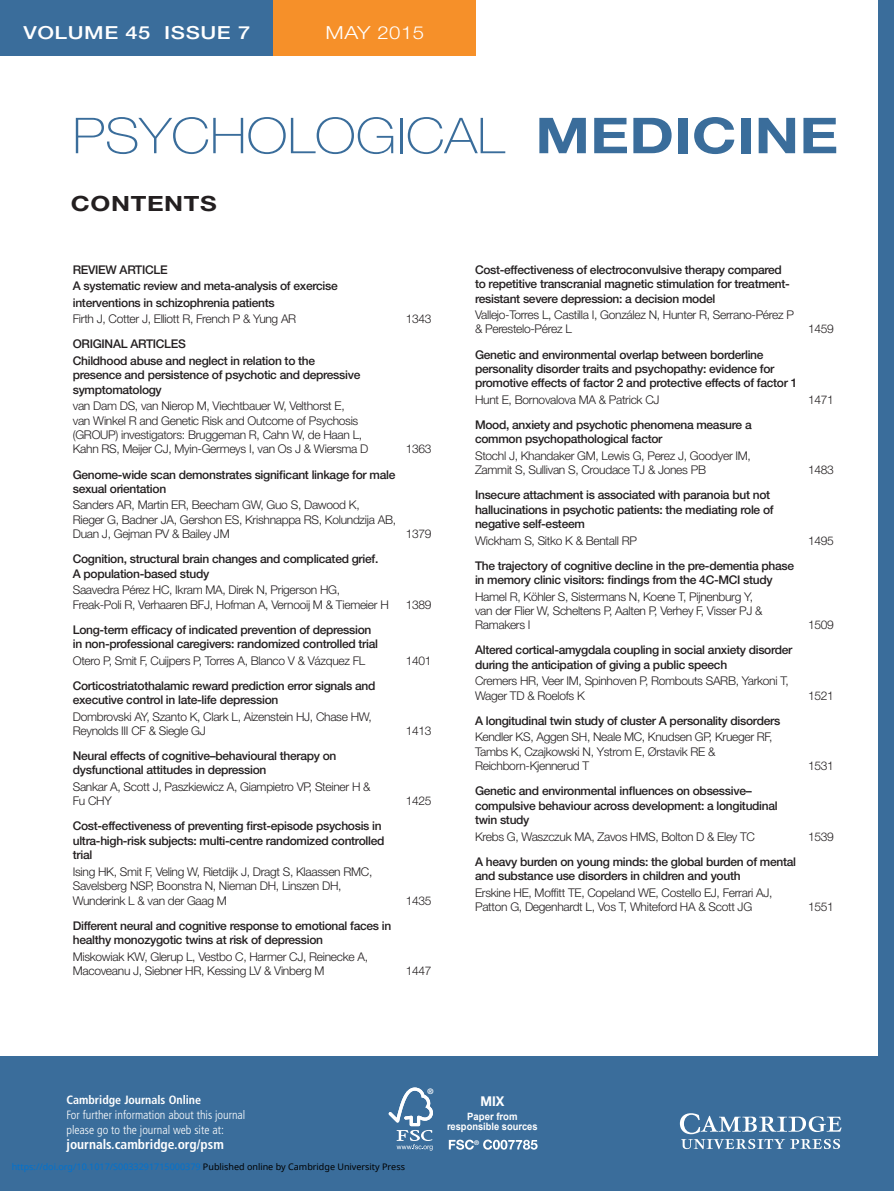
<style>
.page{position:relative;width:894px;height:1191px;background:#fff}
.page>*{position:absolute;margin:0;border:0;box-sizing:border-box;transform-origin:0 0}
.t1{font:100 49.5px "Helvetica Neue";color:#3a6d9b;scale:1.11 1}
.t2{font:700 21px "Helvetica Neue";letter-spacing:.025em;color:#231f20;scale:1.22 1}
.t3{font:500 18px "Helvetica Neue";letter-spacing:.025em;color:#fff;scale:1.22 1}
.t4{font:300 18px "Helvetica Neue";letter-spacing:.025em;color:#fff;scale:1.22 1}
.t5{font:700 condensed 13.5px "Frutiger";color:#fff}
.t6{font:700 13.5px "Helvetica Neue";color:#fff;scale:.95 1}
.t7{font:500 12px/14.4px "Helvetica Neue";letter-spacing:-.025em;color:#231f20}
.t8{font:300 12px/14.4px "Helvetica Neue";letter-spacing:-.025em;color:#231f20}
.t9{font:300 condensed 12px/15px "Frutiger";color:#fff}
.t10{font:700 condensed 12px "Frutiger";color:#fff}
.t11{font:700 10.2px "Arial";color:#fff;scale:.91 1}
.t12{font:700 10.05px "Arial";color:#fff;scale:.95 1}
.t13{font:9px "Noto Sans";color:#0172cf}
.t14{font:700 7.65px "Helvetica Neue";color:#fff}
.t15{font:700 6.45px "Helvetica Neue";color:#fff}
.s1{font-weight:700}
.s2{color:#000}
</style>
<div class="page">
<div style="left:0;top:1056px;width:893px;height:135px;background:#3a6d9b"></div>
<svg style="left:679px;top:1113px;width:162px;height:36px"></svg>
<div style="left:0;top:0;width:275px;height:56px;background:#3a6d9b"></div>
<div style="left:274px;top:0;width:202px;height:56px;background:#f69029"></div>
<div style="left:877px;top:0;width:16px;height:1191px;background:#3a6d9b"></div>
<svg style="left:388px;top:1087px;width:45px;height:63px"></svg>
<svg style="left:448px;top:1139px;width:25px;height:10px"></svg>
<svg style="left:483px;top:1139px;width:54px;height:10px"></svg>
<h3 class="t3" style="left:23px;top:26px;width:187px">VOLUME 45 ISSUE 7</h3>
<h3 class="t4" style="left:325px;top:26px;width:82px">MAY 2015</h3>
<h1 class="t1" style="left:72px;top:118px;width:691px">PSYCHOLOGICAL <span class="s1">MEDICINE</span></h1>
<h2 class="t2" style="left:71px;top:196px;width:121px">CONTENTS</h2>
<p class="t7" style="left:73px;top:262px;width:266px;line-height:16.5px">REVIEW ARTICLE<br>A systematic review and meta-analysis of exercise interventions in schizophrenia patients</p>
<p class="t8" style="left:73px;top:313px;width:225px">Firth J, Cotter J, Elliott R, French P &amp; Yung AR</p>
<p class="t8" style="left:405px;top:313px;width:27px">1343</p>
<p class="t7" style="left:73px;top:337px;width:244px;line-height:16.5px">ORIGINAL ARTICLES<br>Childhood abuse and neglect in relation to the</p>
<p class="t7" style="left:73px;top:369px;width:289px">presence and persistence of psychotic and depressive symptomatology</p>
<p class="t8" style="left:73px;top:400px;width:297px">van Dam DS, van Nierop M, Viechtbauer W, Velthorst E,<br>van Winkel R and Genetic Risk and Outcome of Psychosis (GROUP) investigators: Bruggeman R, Cahn W, de Haan L, Kahn RS, Meijer CJ, Myin-Germeys I, van Os J &amp; Wiersma D</p>
<p class="t8" style="left:405px;top:443px;width:27px">1363</p>
<p class="t7" style="left:73px;top:468px;width:324px">Genome-wide scan demonstrates significant linkage for male sexual orientation</p>
<p class="t8" style="left:73px;top:499px;width:324px">Sanders AR, Martin ER, Beecham GW, Guo S, Dawood K,<br>Rieger G, Badner JA, Gershon ES, Krishnappa RS, Kolundzija AB,<br>Duan J, Gejman PV &amp; Bailey JM</p>
<p class="t7" style="left:73px;top:553px;width:307px">Cognition, structural brain changes and complicated grief.<br>A population-based study</p>
<p class="t8" style="left:73px;top:584px;width:317px">Saavedra Pérez HC, Ikram MA, Direk N, Prigerson HG,<br>Freak-Poli R, Verhaaren BFJ, Hofman A, Vernooij M &amp; Tiemeier H</p>
<p class="t8" style="left:405px;top:528px;width:27px">1379</p>
<p class="t8" style="left:405px;top:598px;width:27px">1389</p>
<p class="t7" style="left:73px;top:623px;width:306px">Long-term efficacy of indicated prevention of depression in non-professional caregivers: randomized controlled trial</p>
<p class="t8" style="left:73px;top:654px;width:294px">Otero P, Smit F, Cuijpers P, Torres A, Blanco V &amp; Vázquez FL</p>
<p class="t8" style="left:405px;top:654px;width:27px">1401</p>
<p class="t7" style="left:73px;top:679px;width:304px">Corticostriatothalamic reward prediction error signals and executive control in late-life depression</p>
<p class="t8" style="left:73px;top:710px;width:300px">Dombrovski AY, Szanto K, Clark L, Aizenstein HJ, Chase HW,<br>Reynolds III CF &amp; Siegle GJ</p>
<p class="t8" style="left:405px;top:724px;width:27px">1413</p>
<p class="t7" style="left:73px;top:749px;width:265px">Neural effects of cognitive–behavioural therapy on dysfunctional attitudes in depression</p>
<p class="t8" style="left:73px;top:780px;width:299px">Sankar A, Scott J, Paszkiewicz A, Giampietro VP, Steiner H &amp;<br>Fu CHY</p>
<p class="t7" style="left:73px;top:820px;width:313px">Cost-effectiveness of preventing first-episode psychosis in ultra-high-risk subjects: multi-centre randomized controlled trial</p>
<p class="t8" style="left:73px;top:865px;width:301px">Ising HK, Smit F, Veling W, Rietdijk J, Dragt S, Klaassen RMC,<br>Savelsberg NSP, Boonstra N, Nieman DH, Linszen DH,<br>Wunderink L &amp; van der Gaag M</p>
<p class="t7" style="left:73px;top:919px;width:320px">Different neural and cognitive response to emotional faces in healthy monozygotic twins at risk of depression</p>
<p class="t8" style="left:73px;top:950px;width:296px">Miskowiak KW, Glerup L, Vestbo C, Harmer CJ, Reinecke A,<br>Macoveanu J, Siebner HR, Kessing LV &amp; Vinberg M</p>
<p class="t8" style="left:405px;top:795px;width:27px">1425</p>
<p class="t8" style="left:405px;top:894px;width:27px">1435</p>
<p class="t8" style="left:405px;top:964px;width:27px">1447</p>
<p class="t7" style="left:475px;top:263px;width:316px">Cost-effectiveness of electroconvulsive therapy compared to repetitive transcranial magnetic stimulation for treatment&shy;resistant severe depression: a decision model</p>
<p class="t8" style="left:475px;top:309px;width:320px">Vallejo-Torres L, Castilla I, González N, Hunter R, Serrano-Pérez P &amp; Perestelo-Pérez L</p>
<p class="t8" style="left:807px;top:323px;width:27px">1459</p>
<p class="t7" style="left:475px;top:348px;width:323px">Genetic and environmental overlap between borderline personality disorder traits and psychopathy: evidence for promotive effects of factor 2 and protective effects of factor 1</p>
<p class="t8" style="left:475px;top:393px;width:186px">Hunt E, Bornovalova MA &amp; Patrick CJ</p>
<p class="t8" style="left:807px;top:393px;width:27px">1471</p>
<p class="t7" style="left:475px;top:418px;width:278px">Mood, anxiety and psychotic phenomena measure a common psychopathological factor</p>
<p class="t8" style="left:475px;top:449px;width:277px">Stochl J, Khandaker GM, Lewis G, Perez J, Goodyer IM,<br>Zammit S, Sullivan S, Croudace TJ &amp; Jones PB</p>
<p class="t8" style="left:807px;top:464px;width:27px">1483</p>
<p class="t7" style="left:475px;top:489px;width:300px">Insecure attachment is associated with paranoia but not hallucinations in psychotic patients: the mediating role of negative self-esteem</p>
<p class="t8" style="left:475px;top:534px;width:163px">Wickham S, Sitko K &amp; Bentall RP</p>
<p class="t8" style="left:807px;top:534px;width:27px">1495</p>
<p class="t7" style="left:475px;top:559px;width:320px">The trajectory of cognitive decline in the pre-dementia phase in memory clinic visitors: findings from the 4C-MCI study</p>
<p class="t8" style="left:475px;top:590px;width:289px">Hamel R, Köhler S, Sistermans N, Koene T, Pijnenburg Y, van der Flier W, Scheltens P, Aalten P, Verhey F, Visser PJ &amp;<br>Ramakers I</p>
<p class="t8" style="left:807px;top:619px;width:27px">1509</p>
<p class="t7" style="left:475px;top:644px;width:319px">Altered cortical-amygdala coupling in social anxiety disorder during the anticipation of giving a public speech</p>
<p class="t8" style="left:475px;top:675px;width:315px">Cremers HR, Veer IM, Spinhoven P, Rombouts SARB, Yarkoni T,<br>Wager TD &amp; Roelofs K</p>
<p class="t7" style="left:475px;top:714px;width:306px">A longitudinal twin study of cluster A personality disorders</p>
<p class="t8" style="left:475px;top:731px;width:299px">Kendler KS, Aggen SH, Neale MC, Knudsen GP, Krueger RF,<br>Tambs K, Czajkowski N, Ystrom E, Ørstavik RE &amp;<br>Reichborn-Kjennerud T</p>
<p class="t8" style="left:807px;top:689px;width:27px">1521</p>
<p class="t8" style="left:807px;top:760px;width:27px">1531</p>
<p class="t7" style="left:475px;top:785px;width:304px">Genetic and environmental influences on obsessive– compulsive behaviour across development: a longitudinal twin study</p>
<p class="t8" style="left:475px;top:830px;width:281px">Krebs G, Waszczuk MA, Zavos HMS, Bolton D &amp; Eley TC</p>
<p class="t8" style="left:807px;top:830px;width:27px">1539</p>
<p class="t7" style="left:475px;top:855px;width:322px">A heavy burden on young minds: the global burden of mental and substance use disorders in children and youth</p>
<p class="t8" style="left:475px;top:886px;width:299px">Erskine HE, Moffitt TE, Copeland WE, Costello EJ, Ferrari AJ,<br>Patton G, Degenhardt L, Vos T, Whiteford HA &amp; Scott JG</p>
<p class="t8" style="left:807px;top:900px;width:27px">1551</p>
<p class="t10" style="left:66px;top:1094px;width:136px">Cambridge Journals Online</p>
<p class="t9" style="left:66px;top:1108px;width:180px">For further information about this journal please go to the journal web site at:</p>
<p class="t5" style="left:66px;top:1138px;width:159px">journals.cambridge.org/psm</p>
<p class="t13" style="left:12px;top:1160px;width:394px">https://doi.org/10.1017/S0033291715000379 <span class="s2">Published online by Cambridge University Press</span></p>
<p class="t14" style="left:427px;top:1088px;width:8px">®</p>
<p class="t6" style="left:480px;top:1095px;width:27px">MIX</p>
<p class="t12" style="left:467px;top:1111px;width:54px">Paper from</p>
<p class="t11" style="left:447px;top:1121px;width:101px">responsible sources</p>
<p class="t15" style="left:473px;top:1140px;width:7px">®</p>
</div>
